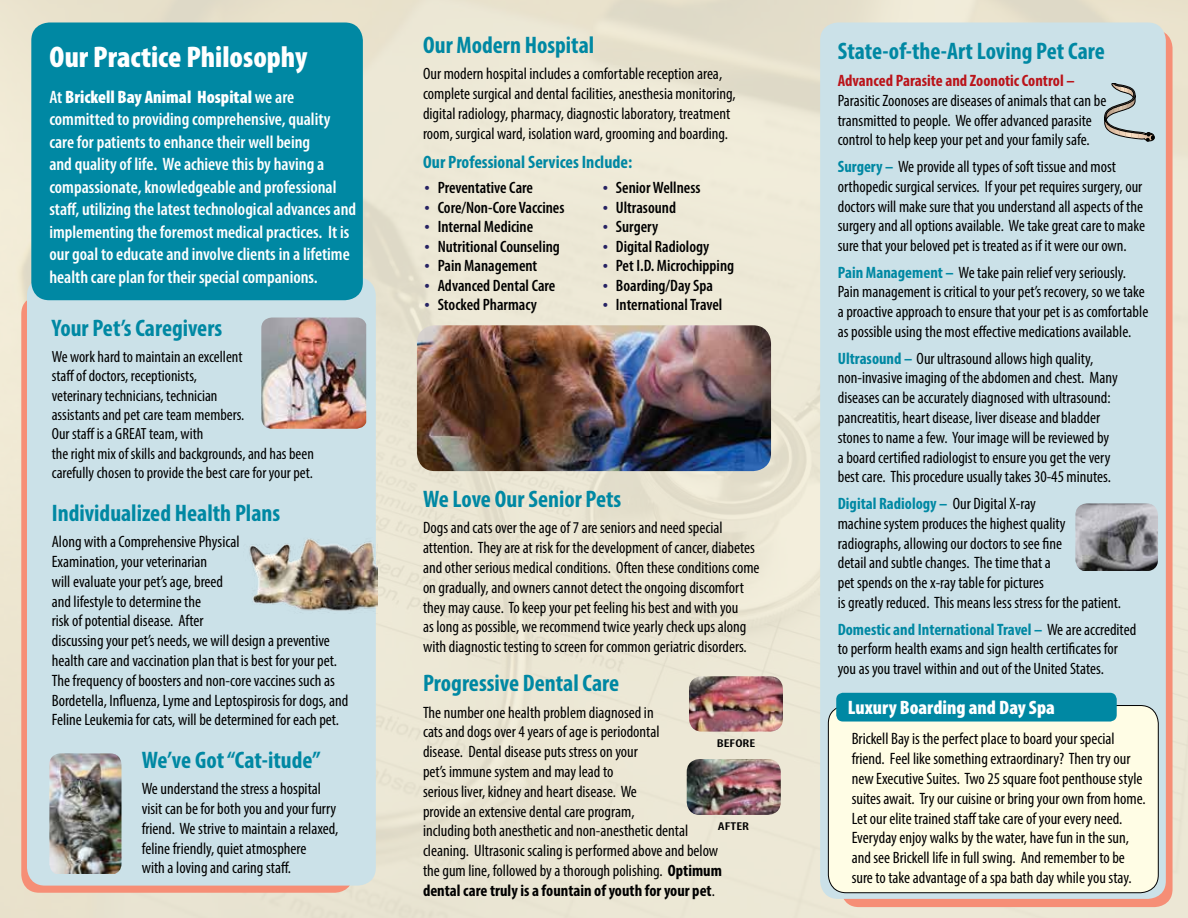
<style>
.page{position:relative;width:1188px;height:918px;background:#fff}
.page>*{position:absolute;margin:0;border:0;box-sizing:border-box;transform-origin:0 0}
.t1{font:900 condensed 30px "Myriad Pro";color:#fff}
.t2{font:700 condensed 24px "Myriad Pro";color:#0088a3}
.t3{font:900 condensed 19.5px "Myriad Pro";color:#fff}
.t4{font:600 condensed 18px/22.5px "Myriad Pro";color:#fff}
.t5{font:700 condensed 18px "Myriad Pro";color:#0088a3}
.t6{font:condensed 16.5px/19.8px "Myriad Pro";color:#000}
.t7{font:600 condensed 16.5px "Myriad Pro";color:#000}
.t8{font:700 condensed 16.5px "Myriad Pro";color:#ba141a}
.t9{font:condensed 16.2px/19.5px "Myriad Pro";color:#000}
.t10{font:600 condensed 11.4px "Myriad Pro";color:#000;scale:1.35 1}
.s1{font-weight:900}
.s2{font-size:19.5px;color:#262262}
.s3{font-weight:700}
.s4{font-weight:700;color:#0088a3}
</style>
<div class="page">
<div style="left:841px;top:30px;width:332px;height:877px;background:#f68e76;border-radius:18px"></div>
<div style="left:21px;top:296px;width:332px;height:597px;background:#f68e76;border-radius:18px"></div>
<div style="left:27px;top:278px;width:349px;height:608px;background:#cbe1e8;border-radius:18px"></div>
<div style="left:31px;top:22px;width:332px;height:278px;background:#0088a3;border-radius:18px"></div>
<img style="left:689px;top:676px;width:94px;height:56px">
<img style="left:687px;top:759px;width:94px;height:56px">
<img style="left:249px;top:537px;width:129px;height:76px">
<div style="left:820px;top:22px;width:346px;height:877px;background:#cbe1e8;border-radius:18px"></div>
<img style="left:1075px;top:503px;width:83px;height:68px">
<div style="left:828px;top:706px;width:330px;height:187px;background:#fffde5;border-radius:18px"></div>
<div style="left:828px;top:705px;width:331px;height:188px;border:1px solid #000;border-radius:18px"></div>
<img style="left:49px;top:753px;width:73px;height:121px">
<div style="left:836px;top:693px;width:281px;height:29px;background:#0088a3;border-radius:7px"></div>
<img style="left:417px;top:325px;width:354px;height:146px">
<svg style="left:1104px;top:83px;width:50px;height:58px"></svg>
<img style="left:261px;top:318px;width:105px;height:111px">
<h1 class="t1" style="left:49px;top:38px;width:259px">Our Practice Philosophy</h1>
<p class="t4" style="left:49px;top:85px;width:308px">At <span class="s1">Brickell Bay Animal Hospital</span> we are committed to providing comprehensive, quality care for patients to enhance their well being<br>and quality of life. We achieve this by having a compassionate, knowledgeable and professional staff, utilizing the latest technological advances and implementing the foremost medical practices. It is our goal to educate and involve clients in a lifetime health care plan for their special companions.</p>
<h2 class="t2" style="left:52px;top:313px;width:172px">Your Pet’s Caregivers</h2>
<p class="t9" style="left:52px;top:346px;width:264px">We work hard to maintain an excellent<br>staff of doctors, receptionists,<br>veterinary technicians, technician<br>assistants and pet care team members.<br>Our staff is a GREAT team, with<br>the right mix of skills and backgrounds, and has been carefully chosen to provide the best care for your pet.</p>
<h2 class="t2" style="left:52px;top:498px;width:230px">Individualized Health Plans</h2>
<p class="t6" style="left:52px;top:532px;width:298px">Along with a Comprehensive Physical<br>Examination, your veterinarian<br>will evaluate your pet’s age, breed<br>and lifestyle to determine the<br>risk of potential disease. After<br>discussing your pet’s needs, we will design a preventive health care and vaccination plan that is best for your pet.<br>The frequency of boosters and non-core vaccines such as Bordetella, Influenza, Lyme and Leptospirosis for dogs, and Feline Leukemia for cats, will be determined for each pet.</p>
<h2 class="t2" style="left:142px;top:745px;width:180px">We’ve Got “Cat-itude”</h2>
<p class="t6" style="left:142px;top:779px;width:198px">We understand the stress a hospital visit can be for both you and your furry friend. We strive to maintain a relaxed, feline friendly, quiet atmosphere<br>with a loving and caring staff.</p>
<h2 class="t2" style="left:423px;top:30px;width:173px">Our Modern Hospital</h2>
<p class="t6" style="left:423px;top:64px;width:314px">Our modern hospital includes a comfortable reception area, complete surgical and dental facilities, anesthesia monitoring, digital radiology, pharmacy, diagnostic laboratory, treatment room, surgical ward, isolation ward, grooming and boarding.</p>
<p class="t5" style="left:423px;top:150px;width:211px">Our Professional Services Include:</p>
<p class="t7" style="left:425px;top:178px;width:110px"><span class="s2">•</span> Preventative Care</p>
<p class="t7" style="left:425px;top:197px;width:141px"><span class="s2">•</span> Core/Non-Core Vaccines</p>
<p class="t7" style="left:425px;top:217px;width:110px"><span class="s2">•</span> Internal Medicine</p>
<p class="t7" style="left:425px;top:236px;width:137px"><span class="s2">•</span> Nutritional Counseling</p>
<p class="t7" style="left:425px;top:256px;width:114px"><span class="s2">•</span> Pain Management</p>
<p class="t7" style="left:425px;top:275px;width:132px"><span class="s2">•</span> Advanced Dental Care</p>
<p class="t7" style="left:425px;top:295px;width:114px"><span class="s2">•</span> Stocked Pharmacy</p>
<p class="t7" style="left:603px;top:177px;width:99px"><span class="s2">•</span> Senior Wellness</p>
<p class="t7" style="left:603px;top:197px;width:75px"><span class="s2">•</span> Ultrasound</p>
<p class="t7" style="left:603px;top:216px;width:57px"><span class="s2">•</span> Surgery</p>
<p class="t7" style="left:603px;top:236px;width:108px"><span class="s2">•</span> Digital Radiology</p>
<p class="t7" style="left:603px;top:255px;width:133px"><span class="s2">•</span> Pet I.D. Microchipping</p>
<p class="t7" style="left:603px;top:275px;width:112px"><span class="s2">•</span> Boarding/Day Spa</p>
<p class="t7" style="left:603px;top:294px;width:121px"><span class="s2">•</span> International Travel</p>
<h2 class="t2" style="left:423px;top:484px;width:200px">We Love Our Senior Pets</h2>
<p class="t6" style="left:423px;top:518px;width:338px">Dogs and cats over the age of 7 are seniors and need special attention. They are at risk for the development of cancer, diabetes and other serious medical conditions. Often these conditions come on gradually, and owners cannot detect the ongoing discomfort they may cause. To keep your pet feeling his best and with you<br>as long as possible, we recommend twice yearly check ups along with diagnostic testing to screen for common geriatric disorders.</p>
<h2 class="t2" style="left:423px;top:668px;width:198px">Progressive Dental Care</h2>
<p class="t6" style="left:423px;top:702px;width:300px">The number one health problem diagnosed in<br>cats and dogs over 4 years of age is periodontal<br>disease. Dental disease puts stress on your<br>pet’s immune system and may lead to<br>serious liver, kidney and heart disease. We<br>provide an extensive dental care program,<br>including both anesthetic and non-anesthetic dental cleaning. Ultrasonic scaling is performed above and below the gum line, followed by a thorough polishing. <span class="s3">Optimum dental care truly is a fountain of youth for your pet</span>.</p>
<p class="t10" style="left:717px;top:736px;width:30px">BEFORE</p>
<p class="t10" style="left:718px;top:819px;width:25px">AFTER</p>
<h2 class="t2" style="left:838px;top:36px;width:269px">State-of-the-Art Loving Pet Care</h2>
<p class="t8" style="left:838px;top:70px;width:238px">Advanced Parasite and Zoonotic Control –</p>
<p class="t6" style="left:838px;top:90px;width:270px">Parasitic Zoonoses are diseases of animals that can be transmitted to people. We offer advanced parasite control to help keep your pet and your family safe.</p>
<p class="t6" style="left:838px;top:156px;width:309px"><span class="s4">Surgery –</span> We provide all types of soft tissue and most orthopedic surgical services. If your pet requires surgery, our doctors will make sure that you understand all aspects of the surgery and all options available. We take great care to make sure that your beloved pet is treated as if it were our own.</p>
<p class="t6" style="left:838px;top:262px;width:312px"><span class="s4">Pain Management –</span> We take pain relief very seriously.<br>Pain management is critical to your pet’s recovery, so we take a proactive approach to ensure that your pet is as comfortable as possible using the most effective medications available.</p>
<p class="t6" style="left:838px;top:348px;width:282px"><span class="s4">Ultrasound –</span> Our ultrasound allows high quality, non-invasive imaging of the abdomen and chest. Many diseases can be accurately diagnosed with ultrasound: pancreatitis, heart disease, liver disease and bladder stones to name a few. Your image will be reviewed by a board certified radiologist to ensure you get the very best care. This procedure usually takes 30-45 minutes.</p>
<p class="t6" style="left:838px;top:493px;width:285px"><span class="s4">Digital Radiology –</span> Our Digital X-ray<br>machine system produces the highest quality radiographs, allowing our doctors to see fine<br>detail and subtle changes. The time that a<br>pet spends on the x-ray table for pictures<br>is greatly reduced. This means less stress for the patient.</p>
<p class="t6" style="left:838px;top:619px;width:300px"><span class="s4">Domestic and International Travel –</span> We are accredited to perform health exams and sign health certificates for you as you travel within and out of the United States.</p>
<p class="t3" style="left:848px;top:695px;width:209px">Luxury Boarding and Day Spa</p>
<p class="t6" style="left:852px;top:729px;width:296px">Brickell Bay is the perfect place to board your special friend. Feel like something extraordinary? Then try our new Executive Suites. Two 25 square foot penthouse style suites await. Try our cuisine or bring your own from home.<br>Let our elite trained staff take care of your every need.<br>Everyday enjoy walks by the water, have fun in the sun, and see Brickell life in full swing. And remember to be sure to take advantage of a spa bath day while you stay.</p>
</div>
